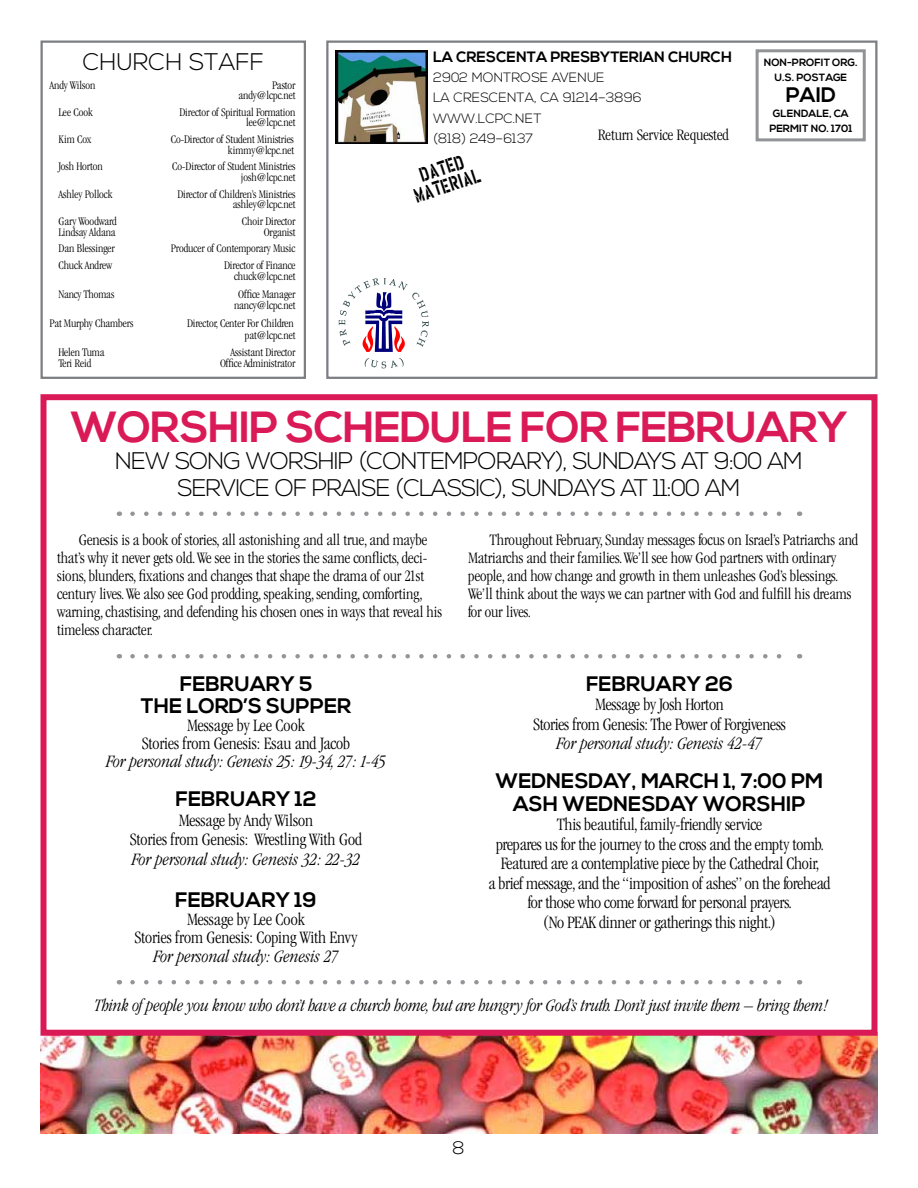
<style>
.page{position:relative;width:918px;height:1188px;background:#fff}
.page>*{position:absolute;margin:0;border:0;box-sizing:border-box;transform-origin:0 0}
.t1{font:700 43.5px "Nexa";letter-spacing:-.02em;color:#da1a56}
.t2{font:300 24px "Nexa";letter-spacing:-.04em;color:#000}
.t3{font:300 24px "Nexa";color:#000}
.t4{font:700 21px "Nexa";color:#000}
.t5{font:19.5px/18px "House Broken Clean";color:#000;text-align:center;scale:.8 1}
.t6{font:300 condensed 18px/19.5px "Garamond";letter-spacing:-.01em;color:#000;text-align:center}
.t7{font:italic 300 condensed 18px "Garamond";letter-spacing:-.01em;color:#000}
.t8{font:300 18px "Nexa";color:#000}
.t9{font:300 condensed 16.5px/18px "Garamond";color:#000}
.t10{font:700 15px "Nexa";color:#000}
.t11{font:300 13.5px/20.2px "Nexa";color:#000;text-align:right}
.t12{font:300 condensed 12px/10.5px "Garamond";color:#000;text-align:right}
.t13{font:700 10.5px/15px "Nexa";color:#000;text-align:center}
</style>
<div class="page">
<img style="left:40px;top:1036px;width:838px;height:98px">
<div style="left:40px;top:40px;width:266px;height:339px;border:2px solid #7c7e81"></div>
<div style="left:326px;top:40px;width:552px;height:339px;border:2px solid #7c7e81"></div>
<img style="left:338px;top:278px;width:91px;height:91px">
<div style="left:40px;top:394px;width:838px;height:642px;border:6px solid #da1a56"></div>
<div style="left:756px;top:49px;width:110px;height:92px;border:3px solid #919396"></div>
<svg style="left:132px;top:512px;width:650px;height:4px"></svg>
<img style="left:336px;top:50px;width:91px;height:94px">
<svg style="left:132px;top:654px;width:650px;height:4px"></svg>
<svg style="left:132px;top:980px;width:650px;height:4px"></svg>
<h2 class="t3" style="left:83px;top:48px;width:183px">CHURCH STAFF</h2>
<p class="t12" style="left:50px;top:80px;width:48px">Andy Wilson</p>
<p class="t12" style="left:238px;top:80px;width:59px">Pastor andy@lcpc.net</p>
<p class="t12" style="left:58px;top:107px;width:36px">Lee Cook</p>
<p class="t12" style="left:179px;top:107px;width:118px">Director of Spiritual Formation lee@lcpc.net</p>
<p class="t12" style="left:58px;top:134px;width:34px">Kim Cox</p>
<p class="t12" style="left:171px;top:134px;width:125px">Co-Director of Student Ministries kimmy@lcpc.net</p>
<p class="t12" style="left:58px;top:161px;width:46px">Josh Horton</p>
<p class="t12" style="left:172px;top:161px;width:125px">Co-Director of Student Ministries josh@lcpc.net</p>
<p class="t12" style="left:58px;top:189px;width:55px">Ashley Pollock</p>
<p class="t12" style="left:177px;top:189px;width:120px">Director of Children’s Ministries ashley@lcpc.net</p>
<p class="t12" style="left:58px;top:216px;width:60px">Gary Woodward</p>
<p class="t12" style="left:242px;top:216px;width:55px">Choir Director</p>
<p class="t12" style="left:58px;top:227px;width:59px">Lindsay Aldana</p>
<p class="t12" style="left:264px;top:227px;width:33px">Organist</p>
<p class="t12" style="left:58px;top:243px;width:58px">Dan Blessinger</p>
<p class="t12" style="left:171px;top:243px;width:126px">Producer of Contemporary Music</p>
<p class="t12" style="left:58px;top:260px;width:55px">Chuck Andrew</p>
<p class="t12" style="left:224px;top:260px;width:73px">Director of Finance chuck@lcpc.net</p>
<p class="t12" style="left:58px;top:289px;width:57px">Nancy Thomas</p>
<p class="t12" style="left:234px;top:289px;width:63px;text-align:center">Office Manager nancy@lcpc.net</p>
<p class="t12" style="left:49px;top:318px;width:86px">Pat Murphy Chambers</p>
<p class="t12" style="left:187px;top:318px;width:110px;line-height:12px">Director, Center For Children pat@lcpc.net</p>
<p class="t12" style="left:58px;top:347px;width:47px">Helen Tuma</p>
<p class="t12" style="left:231px;top:347px;width:66px">Assistant Director</p>
<p class="t12" style="left:58px;top:358px;width:34px">Teri Reid</p>
<p class="t12" style="left:220px;top:358px;width:77px">Office Administrator</p>
<p class="t10" style="left:433px;top:48px;width:289px">LA CRESCENTA PRESBYTERIAN CHURCH</p>
<p class="t11" style="left:433px;top:68px;width:80px">2902 MONTROSE</p>
<p class="t11" style="left:552px;top:68px;width:53px">AVENUE</p>
<p class="t11" style="left:433px;top:88px;width:31px">LA CRES</p>
<p class="t11" style="left:489px;top:88px;width:154px">CENTA, CA 91214–3896</p>
<p class="t11" style="left:433px;top:109px;width:15px">WWW</p>
<p class="t11" style="left:433px;top:109px;width:101px">.LCPC.NET<br>(818) 249–6137</p>
<p class="t9" style="left:598px;top:126px;width:133px">Return Service Requested</p>
<p class="t5" style="left:407px;top:171px;width:88px;rotate:-18deg">dated material</p>
<p class="t13" style="left:764px;top:55px;width:96px">NON-PROFIT ORG.<br>U.S. POSTAG E</p>
<p class="t4" style="left:786px;top:83px;width:52px">PAID</p>
<p class="t13" style="left:769px;top:106px;width:84px">GLENDALE, CA<br>PERMIT NO. 1701</p>
<h1 class="t1" style="left:71px;top:402px;width:245px">WORSHIP SCH</h1>
<h1 class="t1" style="left:374px;top:402px;width:475px">EDULE FOR FEBRUARY</h1>
<h2 class="t2" style="left:115px;top:447px;width:488px">N EW SONG WORSHI P (CONTEMPORARY), SUND</h2>
<h2 class="t2" style="left:634px;top:447px;width:170px">AYS AT 9:00 AM</h2>
<h2 class="t2" style="left:177px;top:474px;width:257px">SERVICE OF PRAISE (CLASS</h2>
<h2 class="t2" style="left:475px;top:474px;width:67px">IC), SUND</h2>
<h2 class="t2" style="left:573px;top:474px;width:165px">AYS AT 11:00 AM</h2>
<p class="t9" style="left:57px;top:531px;width:386px;text-indent:22px">Genesis is a book of stories, all astonishing and all true, and maybe that’s why it never gets old. We see in the stories the same conflicts, deci&shy;sions, blunders, fixations and changes that shape the drama of our 21st century lives. We also see God prodding, speaking, sending, comforting, warning, chastising, and defending his chosen ones in ways that reveal his timeless character.</p>
<p class="t9" style="left:468px;top:531px;width:392px;text-indent:22px">Throughout February, Sunday messages focus on Israel’s Patriarchs and Matriarchs and their families. We’ll see how God partners with ordinary people, and how change and growth in them unleashes God’s blessings.<br>We’ll think about the ways we can partner with God and fulfill his dreams for our lives.</p>
<p class="t4" style="left:180px;top:671px;width:56px">FEBRUARY</p>
<p class="t4" style="left:299px;top:671px;width:15px">5</p>
<p class="t4" style="left:141px;top:694px;width:61px">THE LORD</p>
<p class="t4" style="left:244px;top:694px;width:95px">’S SU PPER</p>
<p class="t6" style="left:142px;top:717px;width:210px;line-height:18px">Message by Lee Cook<br>Stories from Genesis: Esau and Jacob</p>
<p class="t7" style="left:106px;top:752px;width:281px">For personal study: Genesis 25: 19-34, 27: 1-45</p>
<p class="t4" style="left:176px;top:787px;width:56px">FEBRUARY</p>
<p class="t4" style="left:295px;top:787px;width:23px">12</p>
<p class="t6" style="left:130px;top:810px;width:234px">Message by Andy Wilson<br>Stories from Genesis: Wrestling With God</p>
<p class="t7" style="left:132px;top:850px;width:230px">For personal study: Genesis 32: 22-32</p>
<p class="t4" style="left:175px;top:887px;width:56px">FEBRUARY</p>
<p class="t4" style="left:294px;top:887px;width:24px">19</p>
<p class="t6" style="left:134px;top:910px;width:225px;line-height:18px">Message by Lee Cook<br>Stories from Genesis: Coping With Envy</p>
<p class="t7" style="left:153px;top:947px;width:187px">For personal study: Genesis 27</p>
<p class="t4" style="left:586px;top:671px;width:56px">FEBRUARY</p>
<p class="t4" style="left:705px;top:671px;width:29px">26</p>
<p class="t6" style="left:533px;top:695px;width:254px">Message by Josh Horton<br>Stories from Genesis: The Power of Forgiveness</p>
<p class="t7" style="left:557px;top:734px;width:207px">For personal study: Genesis 42-47</p>
<p class="t4" style="left:496px;top:769px;width:38px">WEDNESDAY</p>
<p class="t4" style="left:632px;top:769px;width:193px">, MARCH 1, 7:00 PM</p>
<p class="t4" style="left:513px;top:791px;width:88px">ASH WEDNESDAY</p>
<p class="t4" style="left:703px;top:791px;width:39px">WORS</p>
<p class="t4" style="left:771px;top:791px;width:36px">HIP</p>
<p class="t6" style="left:488px;top:815px;width:344px">This beautiful, family-friendly service<br>prepares us for the journey to the cross and the empty tomb.<br>Featured are a contemplative piece by the Cathedral Choir,<br>a brief message, and the “imposition of ashes” on the forehead for those who come forward for personal prayers.<br>(No PEAK dinner or gatherings this night.)</p>
<p class="t7" style="left:95px;top:995px;width:735px">Think of people you know who don’t have a church home, but are hungry for God’s truth. Don’t just invite them – bring them!</p>
<p class="t8" style="left:452px;top:1137px;width:14px">8</p>
</div>
